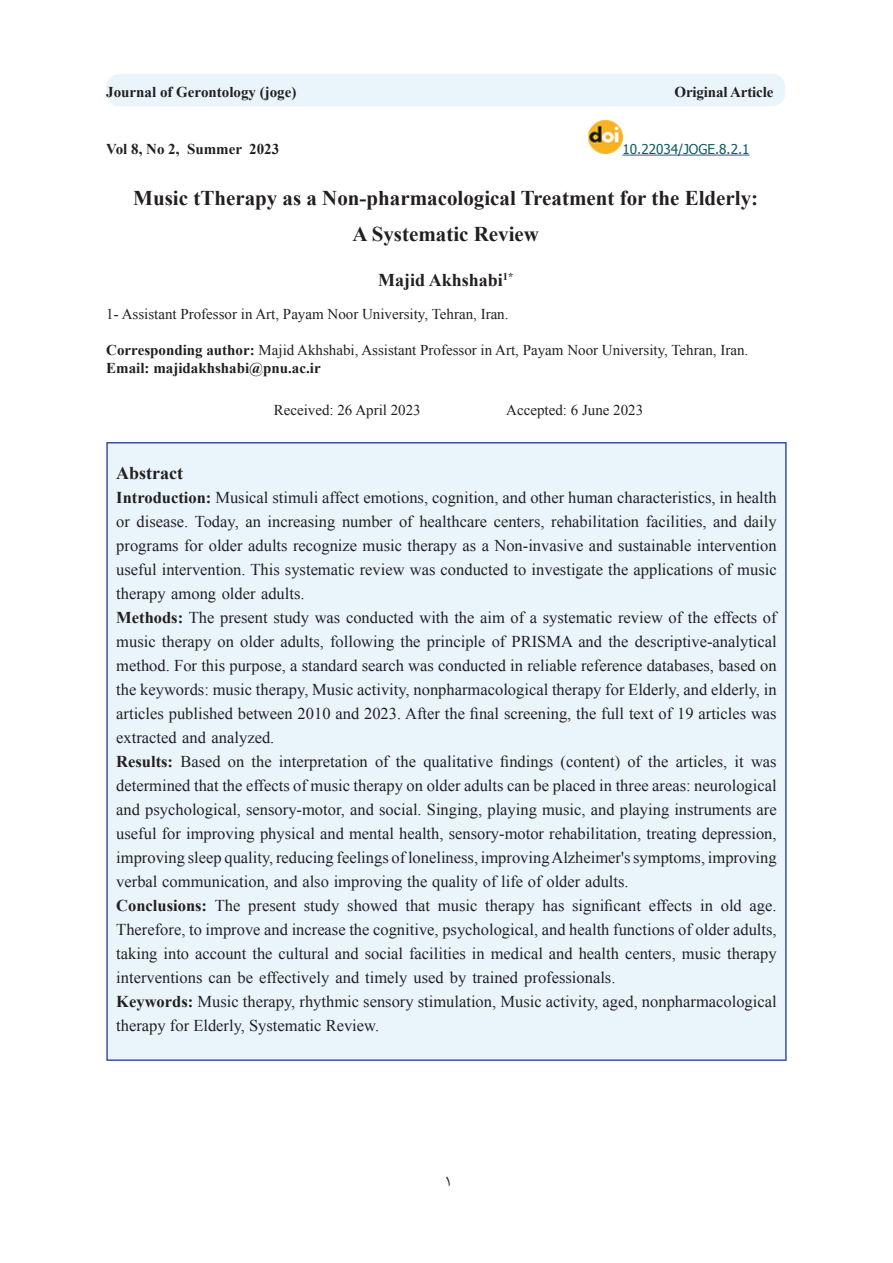
<style>
.page{position:relative;width:893px;height:1263px;background:#fff}
.page>*{position:absolute;margin:0;border:0;box-sizing:border-box;transform-origin:0 0}
.t1{font:700 21px/36px "Times New Roman";color:#231f20;text-align:center}
.t2{font:700 18px "Times New Roman";color:#231f20}
.t3{font:18px "B Mitra";color:#231f20}
.t4{font:16.5px/24px "Times New Roman";color:#231f20}
.t5{font:700 16.5px "Times New Roman";color:#231f20}
.t6{font:15px/18px "Times New Roman";color:#231f20}
.t7{font:700 15px "Times New Roman";color:#231f20}
.t8{font:700 15px "B Mitra";color:#231f20}
.t9{font:13.5px "Tahoma";color:#105e5e}
.t10{font:700 10.5px "Times New Roman";color:#231f20}
.s1{font-weight:700}
</style>
<div class="page">
<div style="left:106px;top:74px;width:679px;height:32px;background:#eaf5fb;border-radius:14px"></div>
<hr style="left:622px;top:155px;width:127px;height:1px;background:#3853a3">
<img style="left:589px;top:120px;width:33px;height:34px">
<div style="left:107px;top:443px;width:679px;height:617px;background:#eaf5fb"></div>
<p class="t8" style="left:171px;top:75px;width:69px">ی شا ب جیداخ م</p>
<p class="t7" style="left:106px;top:82px;width:192px">Journal of Gerontology (joge)</p>
<p class="t7" style="left:674px;top:82px;width:100px">Original Article</p>
<p class="t9" style="left:622px;top:140px;width:128px">10.22034/JOGE.8.2.1</p>
<p class="t7" style="left:187px;top:139px;width:56px">Summer</p>
<p class="t7" style="left:106px;top:139px;width:75px">Vol 8, No 2,</p>
<p class="t1" style="left:133px;top:179px;width:626px">Music tTherapy as a Non-pharmacological Treatment for the Elderly:<br>A Systematic Review</p>
<p class="t10" style="left:503px;top:269px;width:12px">*1</p>
<p class="t7" style="left:249px;top:139px;width:31px">2023</p>
<p class="t2" style="left:378px;top:267px;width:126px">Majid Akhshabi</p>
<p class="t6" style="left:106px;top:305px;width:404px">1- Assistant Professor in Art, Payam Noor University, Tehran, Iran.</p>
<p class="t6" style="left:106px;top:341px;width:643px"><span class="s1">Corresponding author:</span> Majid Akhshabi, Assistant Professor in Art, Payam Noor University, Tehran, Iran.<br><span class="s1">Email: majidakhshabi@pnu.ac i r.</span></p>
<p class="t6" style="left:506px;top:401px;width:139px">Accepted 6: June 2023</p>
<p class="t6" style="left:274px;top:401px;width:149px">Received: 26 April 2023</p>
<p class="t2" style="left:116px;top:460px;width:68px">Abstract</p>
<p class="t4" style="left:116px;top:485px;width:662px"><span class="s1">Introduction:</span> Musical stimuli affect emotions, cognition, and other human characteristics in, health</p>
<p class="t4" style="left:116px;top:509px;width:662px">or disease. Today, an increasing number of healthcare centers, rehabilitation facilities, and daily</p>
<p class="t4" style="left:116px;top:533px;width:662px">programs for older adults recognize music therapy as a Non-invasive and sustainable intervention</p>
<p class="t4" style="left:116px;top:557px;width:662px">useful intervention. This systematic review was conducted to investigate the applications of music</p>
<p class="t4" style="left:116px;top:581px;width:190px">therapy among older adults.</p>
<p class="t4" style="left:116px;top:605px;width:662px"><span class="s1">Methods:</span> The present study was conducted with the aim of a systematic review of the effects of</p>
<p class="t4" style="left:116px;top:629px;width:662px">music therapy on older adults, following the principle of PRISMA and the descriptive-analytical</p>
<p class="t4" style="left:116px;top:653px;width:662px">method. For this purpose a, standard search was conducted in reliable reference databases, based on</p>
<p class="t4" style="left:116px;top:677px;width:662px">the keywords: music therapy, Music activity, nonpharmacological therapy for Elderly, and elderly in,</p>
<p class="t4" style="left:116px;top:701px;width:662px">articles published between 2010 and 2023. After the final screening, the full text of 19 articles was</p>
<p class="t4" style="left:116px;top:725px;width:160px">extracted and analyzed.</p>
<p class="t4" style="left:116px;top:749px;width:662px"><span class="s1">Results:</span> Based on the interpretation of the qualitative findings (content) of the articles, it was</p>
<p class="t4" style="left:116px;top:773px;width:662px">determined that the effects of music therapy on older adults can be placed in three areas: neurological</p>
<p class="t4" style="left:116px;top:797px;width:662px">and psychological, sensory-motor, and social. Singing, playing music, and playing instruments are</p>
<p class="t4" style="left:116px;top:821px;width:662px">useful for improving physical and mental health, sensory-motor rehabilitation, treating depression,</p>
<p class="t4" style="left:116px;top:845px;width:662px">improving sleep quality, reducing feelings of loneliness, improvingAlzheimer s' symptoms, improving</p>
<p class="t4" style="left:116px;top:869px;width:514px">verbal communication, and also improving the quality of life of older adults.</p>
<p class="t4" style="left:750px;top:893px;width:29px">age.</p>
<p class="t4" style="left:215px;top:893px;width:27px">The</p>
<p class="t4" style="left:304px;top:893px;width:37px">study</p>
<p class="t4" style="left:347px;top:893px;width:52px">showed</p>
<p class="t4" style="left:405px;top:893px;width:26px">that</p>
<p class="t4" style="left:438px;top:893px;width:41px">music</p>
<p class="t4" style="left:485px;top:893px;width:51px">therapy</p>
<p class="t4" style="left:542px;top:893px;width:23px">has</p>
<p class="t4" style="left:572px;top:893px;width:70px">significant</p>
<p class="t4" style="left:700px;top:893px;width:14px">in</p>
<p class="t4" style="left:721px;top:893px;width:23px">old</p>
<p class="t4" style="left:649px;top:893px;width:45px">effects</p>
<p class="t5" style="left:116px;top:894px;width:92px">Conclusions:</p>
<p class="t4" style="left:116px;top:917px;width:662px">Therefore to, improve and increase the cognitive, psychological, and health functions of older adults, taking into account the cultural and social facilities in medical and health centers, music therapy interventions can be effectively and timely used by trained professionals.<br><span class="s1">Keywords:</span> Music therapy, rhythmic sensory stimulation, Music activity, aged, nonpharmacological therapy for Elderly, Systematic Review.</p>
<p class="t4" style="left:248px;top:893px;width:49px">present</p>
<p class="t3" style="left:445px;top:1164px;width:9px">1</p>
</div>
